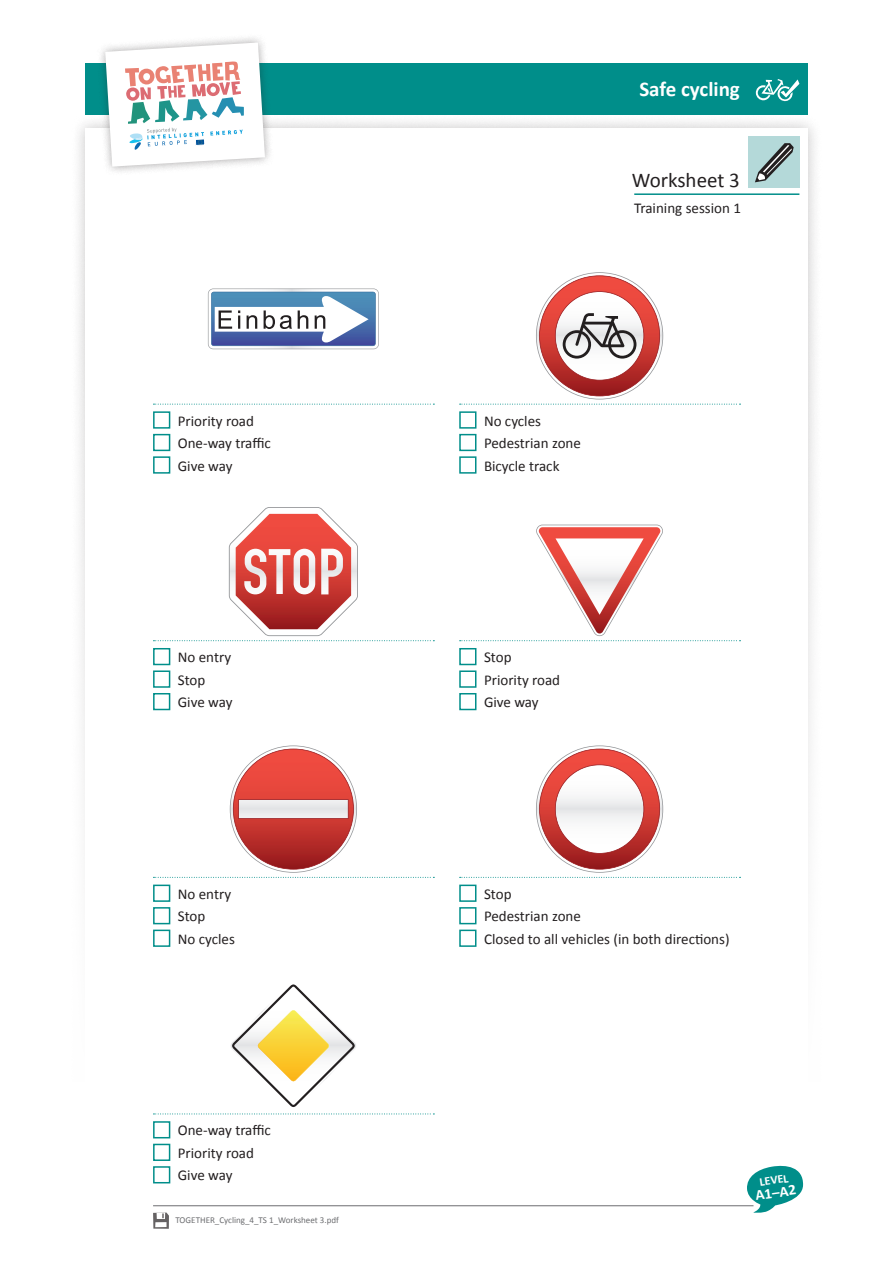
<style>
.page{position:relative;width:893px;height:1263px;background:#fff}
.page>*{position:absolute;margin:0;border:0;box-sizing:border-box;transform-origin:0 0}
.t1{font:700 21px "Calibri";color:#fff}
.t2{font:21px "Calibri";color:#231f20}
.t3{font:15px/22.5px "Calibri";color:#231f20}
.t4{font:700 15px "Calibri";color:#fff}
.t5{font:700 12px "Calibri";color:#fff}
.t6{font:9px "Calibri";color:#6c6d70}
</style>
<div class="page">
<hr style="left:153px;top:1205px;width:600px;height:1px;background:#6c6d70">
<svg style="left:747px;top:1165px;width:56px;height:48px"></svg>
<div style="left:85px;top:64px;width:723px;height:51px;background:#008e8a"></div>
<div style="left:748px;top:136px;width:51px;height:51px;background:#b4d9d9"></div>
<svg style="left:756px;top:79px;width:43px;height:23px"></svg>
<div style="left:96px;top:33px;width:177px;height:142px;background:#231f20;opacity:.4"></div>
<svg style="left:102px;top:39px;width:166px;height:131px"></svg>
<svg style="left:153px;top:1212px;width:16px;height:17px"></svg>
<svg style="left:755px;top:143px;width:39px;height:39px"></svg>
<hr style="left:634px;top:193px;width:165px;height:2px;background:#008e8a">
<svg style="left:153px;top:404px;width:281px;height:1px"></svg>
<svg style="left:208px;top:288px;width:171px;height:61px"></svg>
<svg style="left:460px;top:272px;width:280px;height:133px"></svg>
<div style="left:153px;top:411px;width:17px;height:18px;border:2px solid #008e8a"></div>
<div style="left:153px;top:434px;width:17px;height:17px;border:2px solid #008e8a"></div>
<div style="left:153px;top:456px;width:17px;height:18px;border:2px solid #008e8a"></div>
<div style="left:459px;top:411px;width:17px;height:18px;border:2px solid #008e8a"></div>
<div style="left:459px;top:434px;width:17px;height:17px;border:2px solid #008e8a"></div>
<div style="left:459px;top:456px;width:17px;height:18px;border:2px solid #008e8a"></div>
<svg style="left:153px;top:507px;width:281px;height:134px"></svg>
<svg style="left:460px;top:525px;width:280px;height:116px"></svg>
<div style="left:153px;top:648px;width:17px;height:17px;border:2px solid #008e8a"></div>
<div style="left:153px;top:670px;width:17px;height:18px;border:2px solid #008e8a"></div>
<div style="left:153px;top:693px;width:17px;height:17px;border:2px solid #008e8a"></div>
<div style="left:459px;top:648px;width:17px;height:17px;border:2px solid #008e8a"></div>
<div style="left:459px;top:670px;width:17px;height:18px;border:2px solid #008e8a"></div>
<div style="left:459px;top:693px;width:17px;height:17px;border:2px solid #008e8a"></div>
<svg style="left:153px;top:745px;width:281px;height:133px"></svg>
<svg style="left:460px;top:745px;width:280px;height:133px"></svg>
<div style="left:153px;top:884px;width:17px;height:18px;border:2px solid #008e8a"></div>
<div style="left:153px;top:907px;width:17px;height:17px;border:2px solid #008e8a"></div>
<div style="left:153px;top:929px;width:17px;height:18px;border:2px solid #008e8a"></div>
<div style="left:459px;top:884px;width:17px;height:18px;border:2px solid #008e8a"></div>
<div style="left:459px;top:907px;width:17px;height:17px;border:2px solid #008e8a"></div>
<div style="left:459px;top:929px;width:17px;height:18px;border:2px solid #008e8a"></div>
<svg style="left:153px;top:984px;width:281px;height:130px"></svg>
<div style="left:153px;top:1121px;width:17px;height:17px;border:2px solid #008e8a"></div>
<div style="left:153px;top:1144px;width:17px;height:17px;border:2px solid #008e8a"></div>
<div style="left:153px;top:1166px;width:17px;height:17px;border:2px solid #008e8a"></div>
<h1 class="t1" style="left:639px;top:76px;width:102px">Safe cycling</h1>
<h1 class="t2" style="left:632px;top:167px;width:110px">Worksheet 3</h1>
<p class="t3" style="left:634px;top:196px;width:108px">Training session 1</p>
<p class="t3" style="left:178px;top:409px;width:95px">Priority road<br>One-way traffic<br>Give way</p>
<p class="t3" style="left:484px;top:409px;width:98px">No cycles<br>Pedestrian zone<br>Bicycle track</p>
<p class="t3" style="left:178px;top:645px;width:56px">No entry<br>Stop<br>Give way</p>
<p class="t3" style="left:484px;top:645px;width:78px">Stop<br>Priority road<br>Give way</p>
<p class="t3" style="left:178px;top:882px;width:59px">No entry<br>Stop<br>No cycles</p>
<p class="t3" style="left:484px;top:882px;width:247px">Stop<br>Pedestrian zone<br>Closed to all vehicles (in both directions)</p>
<p class="t3" style="left:178px;top:1118px;width:95px">One-way traffic<br>Priority road<br>Give way</p>
<p class="t6" style="left:176px;top:1214px;width:165px">TOGETHER_Cycling_4_TS 1_Worksheet 3.pdf</p>
<p class="t5" style="left:759px;top:1174px;width:30px;rotate:-8deg">LEVEL</p>
<p class="t4" style="left:754px;top:1186px;width:42px;rotate:-8deg">A1–A2</p>
</div>
